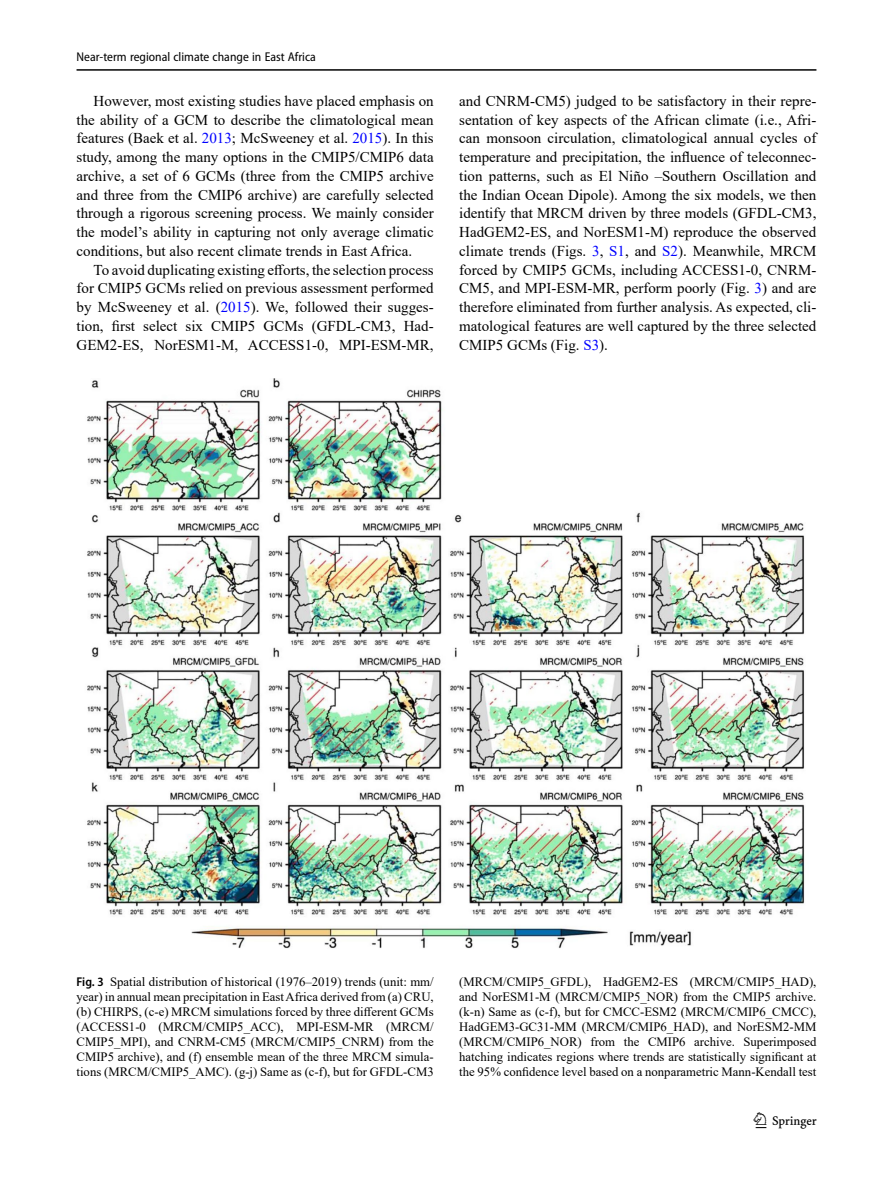
<style>
.page{position:relative;width:893px;height:1187px;background:#fff}
.page>*{position:absolute;margin:0;border:0;box-sizing:border-box;transform-origin:0 0}
.t1{font:22.5px "Springnew";color:#000}
.Body_Text_Indent{font:15px/18.8px "Times New Roman";color:#000;text-align:justify}
.Figure_Caption{font:12.75px/15px "Times New Roman";color:#000;text-align:justify}
.t2{font:semi-condensed 12.75px "Myriad Pro";color:#000}
.s1{color:#00f}
.s2{font-family:"Myriad Pro";font-weight:600;font-stretch:semi-condensed}
</style>
<div class="page">
<hr style="left:77px;top:69px;width:739px;height:2px;background:#000">
<img style="left:87px;top:378px;width:718px;height:571px">
<p class="t2" style="left:77px;top:49px;width:241px">Near-term regional climate change in East Africa</p>
<p class="Body_Text_Indent" style="left:77px;top:91px;width:359px;text-indent:17px">However, most existing studies have placed emphasis on the ability of a GCM to describe the climatological mean features (Baek et al. <span class="s1">2013</span>; McSweeney et al. <span class="s1">2015</span>). In this study, among the many options in the CMIP5/CMIP6 data archive, a set of 6 GCMs (three from the CMIP5 archive and three from the CMIP6 archive) are carefully selected through a rigorous screening process. We mainly consider the model’s ability in capturing not only average climatic conditions, but also recent climate trends in East Africa.</p>
<p class="Body_Text_Indent" style="left:77px;top:260px;width:359px;text-indent:17px">To avoid duplicating existing efforts, the selection process for CMIP5 GCMs relied on previous assessment performed by McSweeney et al. (<span class="s1">2015</span>). We, followed their sugges&shy;tion, first select six CMIP5 GCMs (GFDL-CM3, Had-GEM2-ES, NorESM1-M, ACCESS1-0, MPI-ESM-MR,</p>
<p class="Body_Text_Indent" style="left:459px;top:91px;width:359px">and CNRM-CM5) judged to be satisfactory in their repre&shy;sentation of key aspects of the African climate (i.e., Afri&shy;can monsoon circulation, climatological annual cycles of temperature and precipitation, the influence of teleconnec&shy;tion patterns, such as El Niño –Southern Oscillation and the Indian Ocean Dipole). Among the six models, we then identify that MRCM driven by three models (GFDL-CM3, HadGEM2-ES, and NorESM1-M) reproduce the observed climate trends (Figs. <span class="s1">3</span>, <span class="s1">S1</span>, and <span class="s1">S2</span>). Meanwhile, MRCM forced by CMIP5 GCMs, including ACCESS1-0, CNRM-CM5, and MPI-ESM-MR, perform poorly (Fig. <span class="s1">3</span>) and are therefore eliminated from further analysis. As expected, cli&shy;matological features are well captured by the three selected CMIP5 GCMs (Fig. <span class="s1">S3</span>).</p>
<p class="Figure_Caption" style="left:77px;top:973px;width:359px"><span class="s2">Fig. 3</span> Spatial distribution of historical (1976–2019) trends (unit: mm/ year) in annual mean precipitation in East Africa derived from (a) CRU, (b) CHIRPS, (c-e) MRCM simulations forced by three different GCMs (ACCESS1-0 (MRCM/CMIP5_ACC), MPI-ESM-MR (MRCM/ CMIP5_MPI), and CNRM-CM5 (MRCM/CMIP5_CNRM) from the CMIP5 archive), and (f) ensemble mean of the three MRCM simula&shy;tions (MRCM/CMIP5_AMC). (g-j) Same as (c-f), but for GFDL-CM3</p>
<p class="Figure_Caption" style="left:459px;top:973px;width:359px">(MRCM/CMIP5_GFDL), HadGEM2-ES (MRCM/CMIP5_HAD), and NorESM1-M (MRCM/CMIP5_NOR) from the CMIP5 archive. (k-n) Same as (c-f), but for CMCC-ESM2 (MRCM/CMIP6_CMCC), HadGEM3-GC31-MM (MRCM/CMIP6_HAD), and NorESM2-MM (MRCM/CMIP6_NOR) from the CMIP6 archive. Superimposed hatching indicates regions where trends are statistically significant at the 95% confidence level based on a nonparametric Mann-Kendall test</p>
<h1 class="t1" style="left:756px;top:1107px;width:63px">1 3</h1>
</div>
